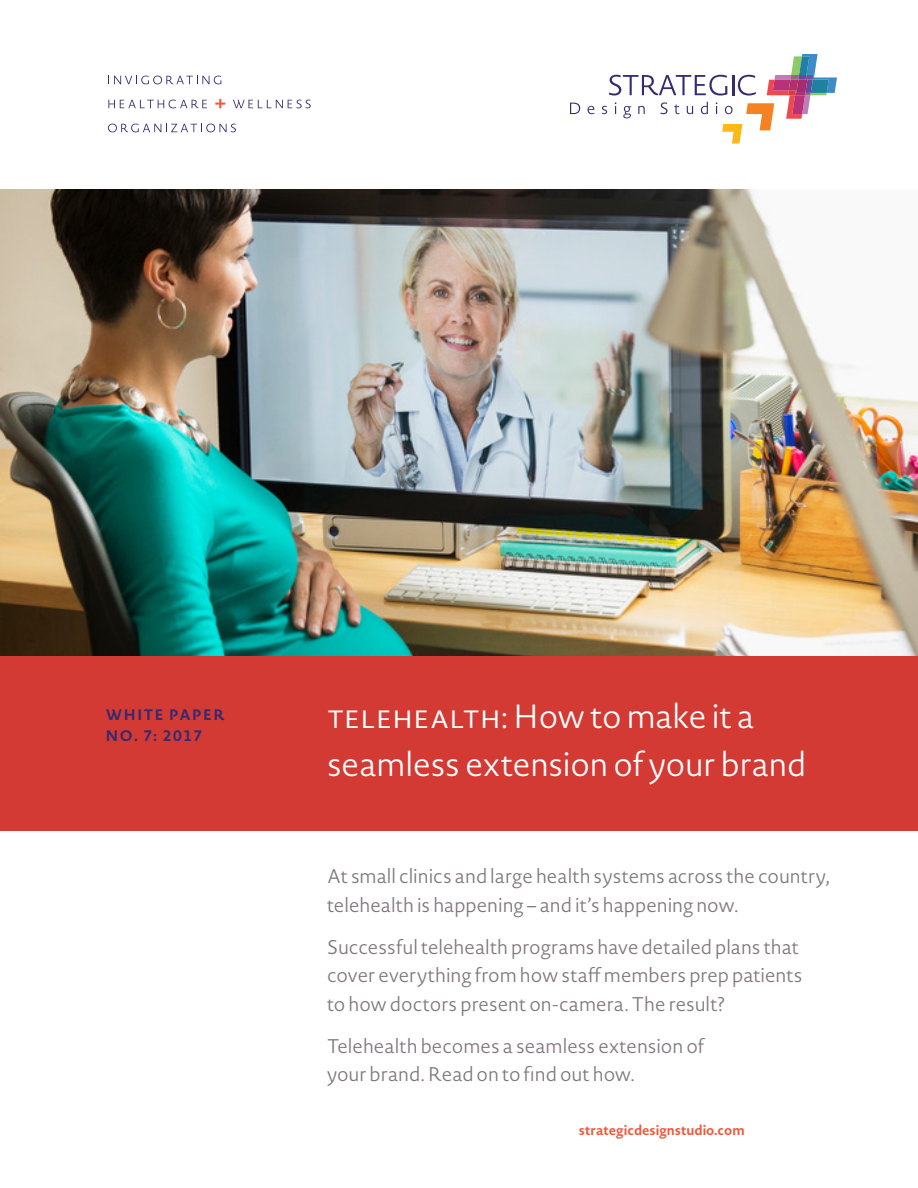
<style>
.page{position:relative;width:918px;height:1188px;background:#fff}
.page>*{position:absolute;margin:0;border:0;box-sizing:border-box;transform-origin:0 0}
.t1{font:300 33px/48px "Novel Sans Pro";letter-spacing:-.005em;color:#fff}
.body{font:300 19.5px/28.5px "Novel Sans Pro";color:#80767d}
.bhead{font:700 15px/21px "Novel Sans Pro";letter-spacing:.1em;color:#372a6f}
.t2{font:700 13.5px "Novel Sans Pro";color:#f05a3f}
</style>
<div class="page">
<svg style="left:570px;top:103px;width:10px;height:11px"></svg>
<svg style="left:588px;top:106px;width:7px;height:8px"></svg>
<svg style="left:602px;top:54px;width:235px;height:90px"></svg>
<img style="left:0;top:189px;width:918px;height:467px">
<svg style="left:108px;top:76px;width:113px;height:8px"></svg>
<svg style="left:108px;top:100px;width:99px;height:8px"></svg>
<svg style="left:215px;top:99px;width:10px;height:9px"></svg>
<svg style="left:233px;top:100px;width:78px;height:8px"></svg>
<svg style="left:108px;top:124px;width:128px;height:8px"></svg>
<div style="left:0;top:656px;width:918px;height:174px;background:#d33a34"></div>
<p class="bhead" style="left:106px;top:704px;width:120px">WHITE PAPER<br>NO. 7: 2017</p>
<p class="t1" style="left:327px;top:692px;width:481px">telehealth: How to make it a seamless extension of your brand</p>
<p class="body" style="left:327px;top:862px;width:504px">At small clinics and large health systems across the country, telehealth is happening – and it’s happening now.</p>
<p class="body" style="left:327px;top:932px;width:477px">Successful telehealth programs have detailed plans that cover everything from how staff members prep patients to how doctors present on-camera. The result?</p>
<p class="body" style="left:327px;top:1031px;width:379px">Telehealth becomes a seamless extension of your brand. Read on to find out how.</p>
<p class="t2" style="left:579px;top:1120px;width:167px">strategicdesignstudio.com</p>
</div>
